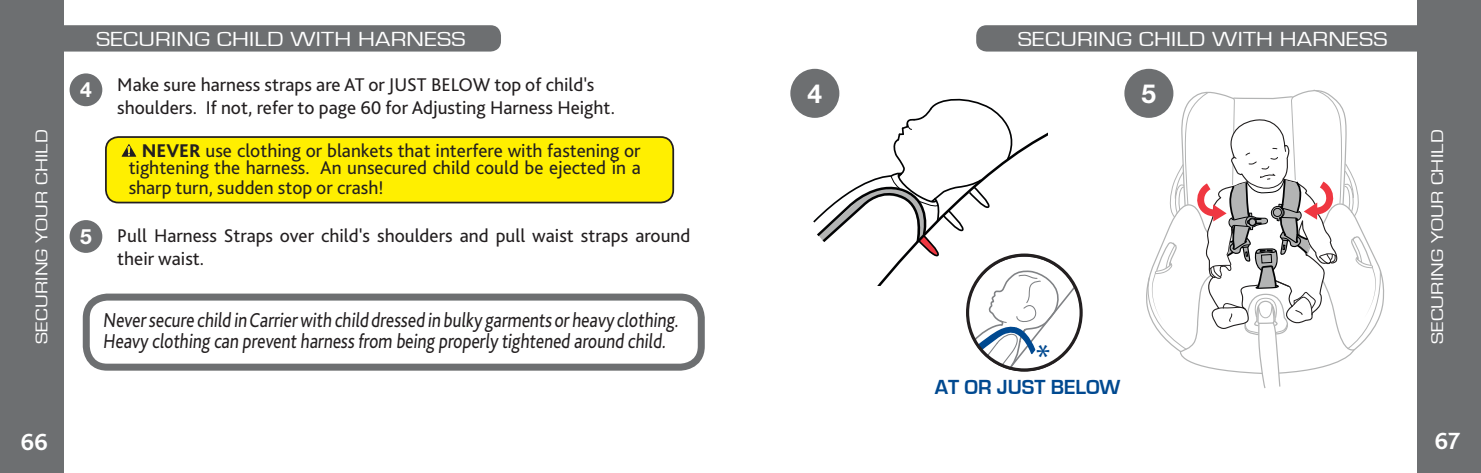
<style>
.page{position:relative;width:1481px;height:473px;background:#fff}
.page>*{position:absolute;margin:0;border:0;box-sizing:border-box;transform-origin:0 0}
.t1{font:700 26.25px "Helvetica Neue LT Std";color:#fff}
.t2{font:700 24.5px "Bliss 2";color:#fff}
.t3{font:21px/21px "Bliss 2";color:#231f20;scale:.83 1}
.t4{font:21px "Eurostile";letter-spacing:.01em;color:#fff;scale:1.2 1}
.t5{font:700 21px "Eurostile";color:#004990}
.t6{font:700 21px "Helvetica Neue LT Std";color:#fff}
.t7{font:19.25px/22.8px "Bliss 2";color:#231f20}
.t8{font:17.5px "Eurostile";letter-spacing:.01em;color:#fff;scale:1.2 1}
.s1{font-weight:800}
</style>
<div class="page">
<div style="left:0;top:0;width:64px;height:472px;background:#6d6f71"></div>
<div style="left:1417px;top:0;width:63px;height:472px;background:#6d6f71"></div>
<svg style="left:1146px;top:89px;width:239px;height:299px"></svg>
<div style="left:25px;top:25px;width:476px;height:27px;background:#6d6f71;border-radius:10px"></div>
<div style="left:70px;top:73px;width:32px;height:33px;background:#6d6f71;border-radius:50%"></div>
<div style="left:976px;top:25px;width:482px;height:27px;background:#6d6f71;border-radius:10px"></div>
<div style="left:789px;top:68px;width:51px;height:51px;background:#6d6f71;border-radius:50%"></div>
<div style="left:788px;top:67px;width:53px;height:52px;border:2px solid #fff;border-radius:50%"></div>
<div style="left:1123px;top:68px;width:51px;height:51px;background:#6d6f71;border-radius:50%"></div>
<div style="left:1122px;top:67px;width:53px;height:52px;border:2px solid #fff;border-radius:50%"></div>
<div style="left:106px;top:137px;width:567px;height:65px;background:#ffef00;border-radius:13px"></div>
<div style="left:105px;top:136px;width:569px;height:67px;border:2px solid #231f20;border-radius:13px"></div>
<svg style="left:122px;top:144px;width:14px;height:13px"></svg>
<div style="left:70px;top:220px;width:32px;height:33px;background:#6d6f71;border-radius:50%"></div>
<div style="left:83px;top:293px;width:622px;height:77px;border:7px solid #6d6f71;border-radius:21px"></div>
<svg style="left:878px;top:133px;width:169px;height:152px"></svg>
<svg style="left:811px;top:96px;width:211px;height:161px"></svg>
<svg style="left:972px;top:270px;width:105px;height:100px"></svg>
<p class="t4" style="left:96px;top:28px;width:309px">SECURING CHILD WITH HARNESS</p>
<p class="t7" style="left:117px;top:73px;width:479px">Make sure harness straps are AT or JUST BELOW top of child's</p>
<p class="t7" style="left:117px;top:96px;width:499px">shoulders. If not, refer to page 60 for Adjusting Harness Height.</p>
<p class="t6" style="left:80px;top:77px;width:13px">4</p>
<p class="t4" style="left:1018px;top:28px;width:309px">SECURING CHILD WITH HARNESS</p>
<p class="t1" style="left:807px;top:77px;width:16px">4</p>
<p class="t1" style="left:1141px;top:77px;width:16px">5</p>
<p class="t8" style="left:32px;top:343px;width:180px;rotate:-90deg">SECURING YOUR CHILD</p>
<p class="t8" style="left:1427px;top:344px;width:180px;rotate:-90deg">SECURING YOUR CHILD</p>
<p class="t7" style="left:129px;top:141px;width:513px;line-height:17.5px;text-align:right"><span class="s1">NEVER</span> use clothing or blankets that interfere with fastening or tightening the harness. An unsecured child could be ejected in a</p>
<p class="t7" style="left:129px;top:175px;width:256px">sharp turn, sudden stop or crash!</p>
<p class="t7" style="left:117px;top:223px;width:575px">Pull Harness Straps over child's shoulders and pull waist straps around their waist.</p>
<p class="t6" style="left:80px;top:223px;width:13px">5</p>
<p class="t3" style="left:103px;top:309px;width:698px">Never secure child in Carrier with child dressed in bulky garments or heavy clothing.<br>Heavy clothing can prevent harness from being properly tightened around child.</p>
<p class="t5" style="left:934px;top:375px;width:187px">AT OR JUST BELOW</p>
<p class="t2" style="left:20px;top:426px;width:29px">66</p>
<p class="t2" style="left:1434px;top:425px;width:28px">67</p>
</div>
